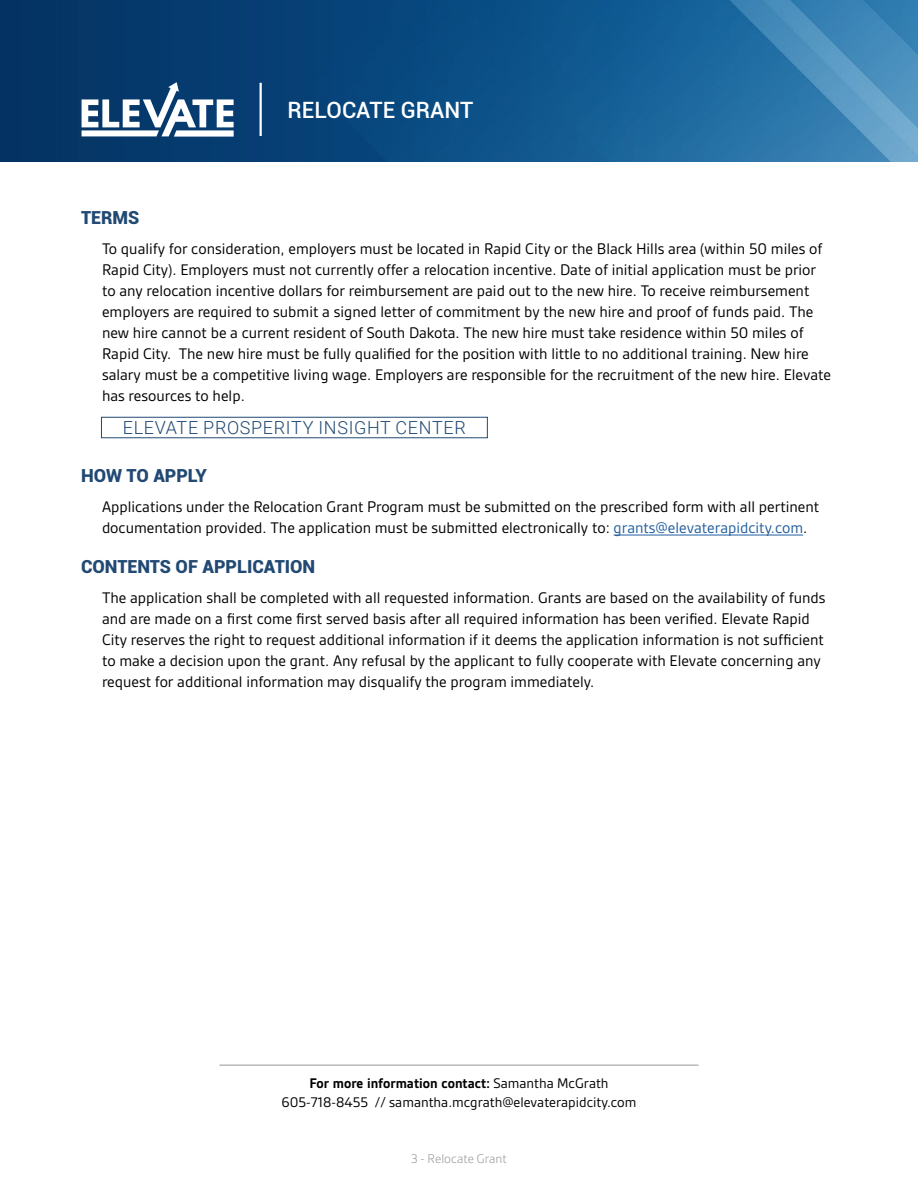
<style>
.page{position:relative;width:918px;height:1188px;background:#fff}
.page>*{position:absolute;margin:0;border:0;box-sizing:border-box;transform-origin:0 0}
.t1{font:500 22.5px "Roboto";color:#fff}
.t2{font:900 18px "Roboto";color:#214973}
.t3{font:300 18px "Roboto";letter-spacing:.035em;color:#214973}
.t4{font:16.5px/21px "Gesta";color:#000}
.t5{font:15px/19.5px "Gesta";color:#000;text-align:center}
.t6{font:300 13.5px "Gesta";color:#939598}
.s1{color:#215e9e}
.s2{font-weight:700}
</style>
<div class="page">
<hr style="left:614px;top:535px;width:189px;height:1px;background:#215e9e">
<img style="left:0;top:0;width:918px;height:162px">
<svg style="left:82px;top:82px;width:152px;height:55px"></svg>
<hr style="left:260px;top:83px;width:2px;height:53px;background:#fff">
<hr style="left:220px;top:1065px;width:478px;height:1px;background:#939598">
<div style="left:101px;top:417px;width:387px;height:21px;border:1px solid #214973"></div>
<h1 class="t1" style="left:288px;top:94px;width:187px">RELOCATE GRANT</h1>
<p class="t2" style="left:81px;top:204px;width:60px">TERMS</p>
<p class="t4" style="left:102px;top:238px;width:731px">To qualify for consideration, employers must be located in Rapid City or the Black Hills area (within 50 miles of Rapid City). Employers must not currently offer a relocation incentive. Date of initial application must be prior to any relocation incentive dollars for reimbursement are paid out to the new hire. To receive reimbursement employers are required to submit a signed letter of commitment by the new hire and proof of funds paid. The new hire cannot be a current resident of South Dakota. The new hire must take residence within 50 miles of Rapid City. The new hire must be fully qualified for the position with little to no additional training. New hire salary must be a competitive living wage. Employers are responsible for the recruitment of the new hire. Elevate has resources to help.</p>
<p class="t3" style="left:123px;top:415px;width:344px">ELEVATE PROSPERITY INSIGHT CENTER</p>
<p class="t2" style="left:81px;top:463px;width:127px">HOW TO APPLY</p>
<p class="t4" style="left:102px;top:496px;width:719px">Applications under the Relocation Grant Program must be submitted on the prescribed form with all pertinent documentation provided. The application must be submitted electronically to: <span class="s1">grants@elevaterapidcity.com</span>.</p>
<p class="t2" style="left:81px;top:554px;width:236px">CONTENTS OF APPLICATION</p>
<p class="t4" style="left:102px;top:587px;width:725px">The application shall be completed with all requested information. Grants are based on the availability of funds and are made on a first come first served basis after all required information has been verified. Elevate Rapid City reserves the right to request additional information if it deems the application information is not sufficient to make a decision upon the grant. Any refusal by the applicant to fully cooperate with Elevate concerning any request for additional information may disqualify the program immediately.</p>
<p class="t5" style="left:282px;top:1073px;width:356px"><span class="s2">For more information contact:</span> Samantha McGrath<br>605-718-8455 // samantha.mcgrath@elevaterapidcity.com</p>
<p class="t6" style="left:411px;top:1151px;width:97px">3 - Relocate Grant</p>
</div>
